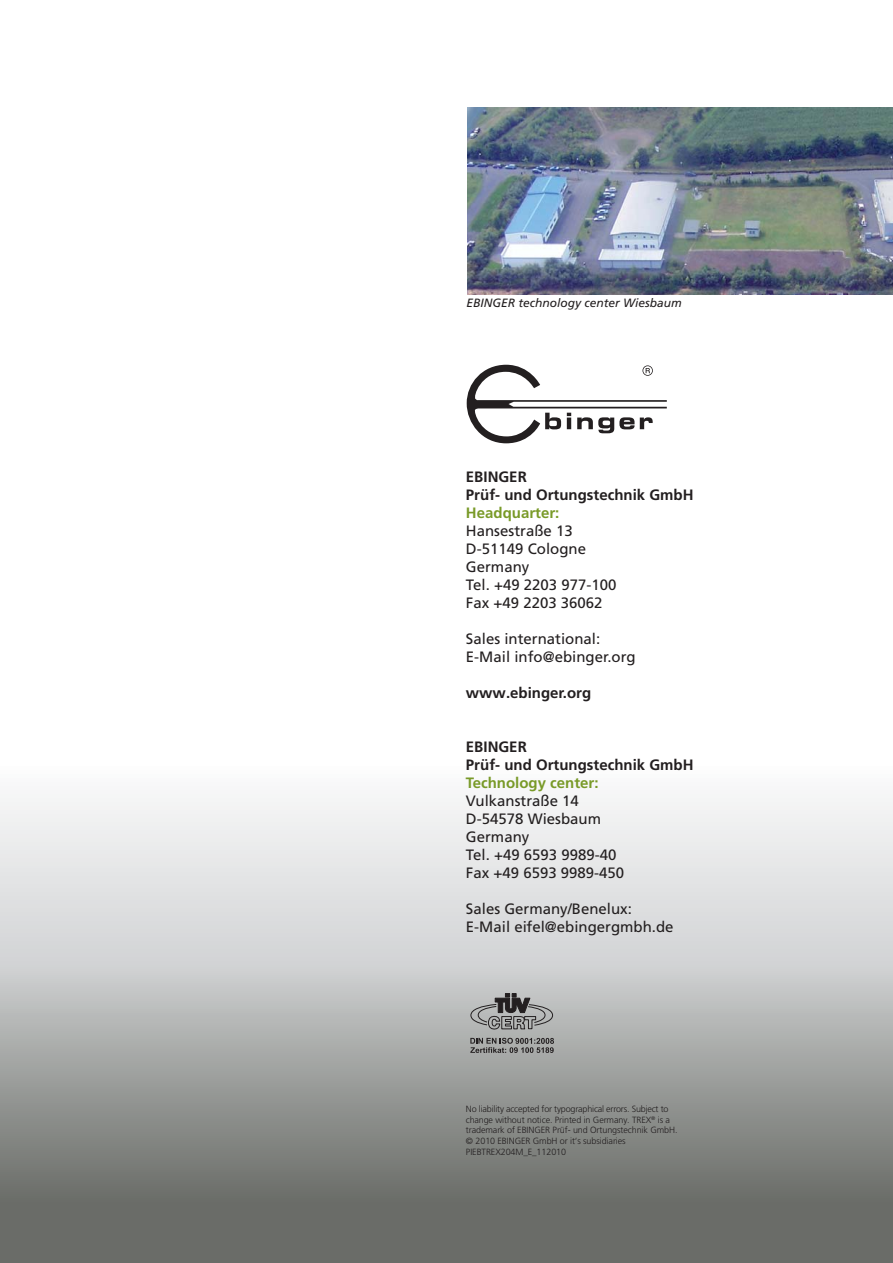
<style>
.page{position:relative;width:893px;height:1263px;background:#fff}
.page>*{position:absolute;margin:0;border:0;box-sizing:border-box;transform-origin:0 0}
.t1{font:15px/18px "Frutiger LT Pro";color:#231f20}
.t2{font:700 15px/18px "Frutiger LT Pro";color:#231f20}
.t3{font:700 15px "Frutiger LT Pro";color:#799a28}
.t4{font:italic 12px "Frutiger LT Pro";color:#231f20}
.t5{font:300 9px/10.8px "Frutiger LT Pro";letter-spacing:-.01em;color:#231f20}
</style>
<div class="page">
<svg style="left:0;top:798px;width:893px;height:465px"></svg>
<img style="left:468px;top:107px;width:425px;height:187px">
<svg style="left:467px;top:365px;width:200px;height:78px"></svg>
<svg style="left:470px;top:993px;width:83px;height:37px"></svg>
<svg style="left:470px;top:1038px;width:84px;height:15px"></svg>
<p class="t4" style="left:466px;top:295px;width:217px">EBINGER technology center Wiesbaum</p>
<p class="t2" style="left:466px;top:470px;width:229px">EBINGER<br>Prüf- und Ortungstechnik GmbH</p>
<p class="t3" style="left:466px;top:507px;width:95px">Headquarter:</p>
<p class="t1" style="left:466px;top:524px;width:152px">Hansestraße 13<br>D-51149 Cologne<br>Germany<br>Tel. +49 2203 977-100<br>Fax +49 2203 36062</p>
<p class="t1" style="left:466px;top:632px;width:171px">Sales international:<br>E-Mail info@ebinger.org</p>
<p class="t2" style="left:466px;top:686px;width:127px">www.ebinger.org</p>
<p class="t2" style="left:466px;top:740px;width:229px">EBINGER<br>Prüf- und Ortungstechnik GmbH</p>
<p class="t3" style="left:466px;top:777px;width:134px">Technology center:</p>
<p class="t1" style="left:466px;top:794px;width:160px">Vulkanstraße 14<br>D-54578 Wiesbaum<br>Germany<br>Tel. +49 6593 9989-40<br>Fax +49 6593 9989-450</p>
<p class="t1" style="left:466px;top:902px;width:209px">Sales Germany/Benelux:<br>E-Mail eifel@ebingergmbh.de</p>
<p class="t5" style="left:466px;top:1104px;width:213px">No liability accepted for typographical errors. Subject to change without notice. Printed in Germany. TREX<sup>®</sup> is a trademark of EBINGER Prüf- und Ortungstechnik GmbH. © 2010 EBINGER GmbH or it‘s subsidiaries PIEBTREX204M_E_112010</p>
</div>
